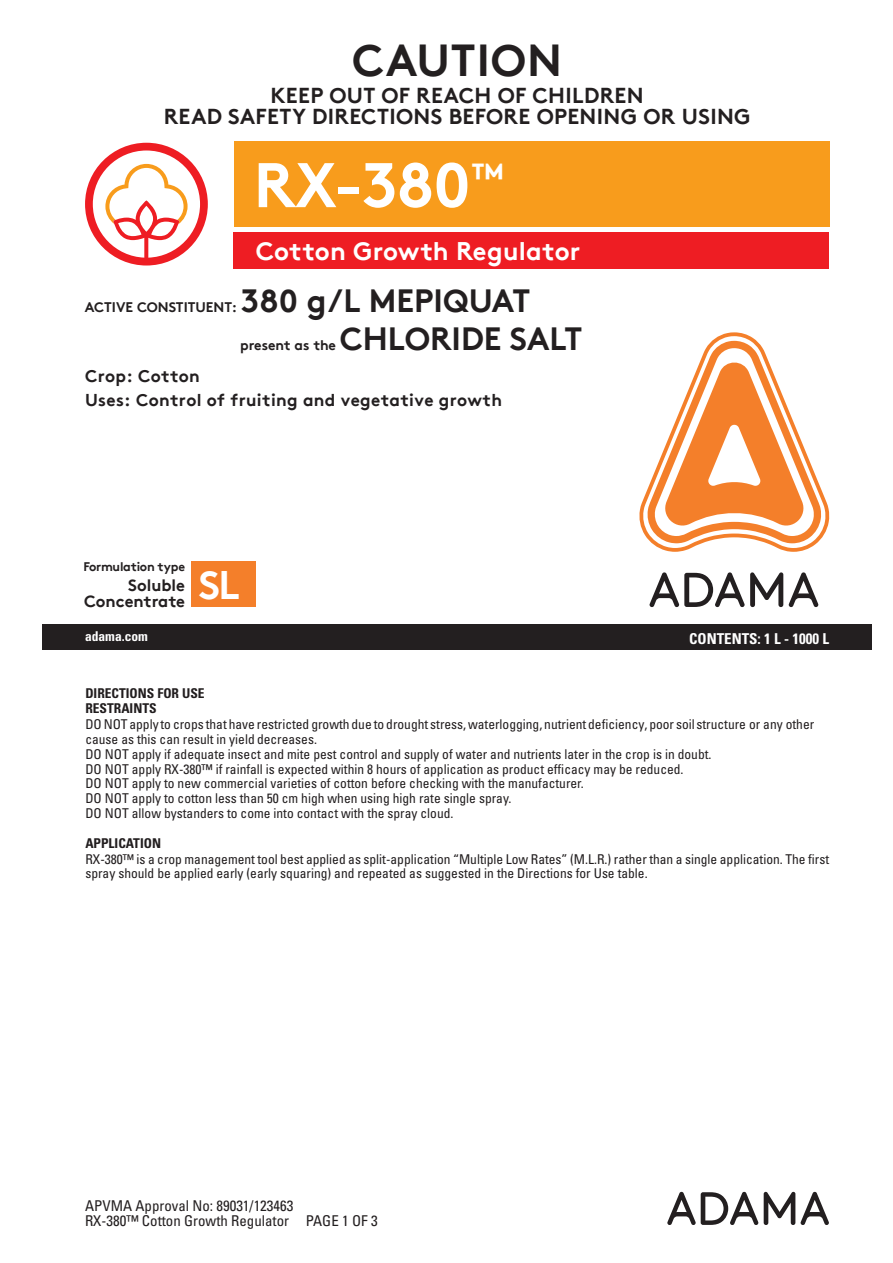
<style>
.page{position:relative;width:893px;height:1263px;background:#fff}
.page>*{position:absolute;margin:0;border:0;box-sizing:border-box;transform-origin:0 0}
.t1{font:700 62.85px "Brown TT";color:#fff}
.t2{font:700 44.85px "Brown TT";letter-spacing:.02em;color:#231f20}
.t3{font:700 39.75px "Brown TT";color:#fff}
.t4{font:700 32.1px "Brown TT";color:#231f20}
.t5{font:700 25.5px "Brown TT";letter-spacing:.01em;color:#fff}
.t6{font:700 21.6px/21px "Brown TT";letter-spacing:.015em;color:#231f20;text-align:center}
.t7{font:700 17.25px/23.7px "Brown TT";letter-spacing:.02em;color:#231f20}
.t8{font:700 16.5px/16.5px "Brown TT";color:#231f20;text-align:right}
.t9{font:700 condensed 15px "Univers";color:#fff}
.t10{font:condensed 14.85px/15.8px "Univers";color:#231f20}
.t11{font:700 13.95px "Brown TT";color:#231f20}
.t12{font:condensed 13.5px/15px "Univers";color:#211d1e}
.t13{font:700 condensed 13.5px/15px "Univers";color:#211d1e}
.t14{font:700 condensed 13.5px "Univers";color:#fff}
.t15{font:700 12.45px "Brown TT";letter-spacing:-.02em;color:#231f20}
</style>
<div class="page">
<svg style="left:667px;top:1192px;width:91px;height:33px"></svg>
<svg style="left:801px;top:1192px;width:28px;height:33px"></svg>
<svg style="left:764px;top:1192px;width:31px;height:33px"></svg>
<div style="left:234px;top:141px;width:595px;height:86px;background:#f89c1c"></div>
<div style="left:233px;top:233px;width:596px;height:36px;background:#ee1d23"></div>
<svg style="left:789px;top:572px;width:29px;height:35px"></svg>
<svg style="left:649px;top:572px;width:134px;height:35px"></svg>
<div style="left:191px;top:562px;width:65px;height:45px;background:#f47f2a"></div>
<svg style="left:639px;top:332px;width:190px;height:220px"></svg>
<div style="left:43px;top:625px;width:829px;height:25px;background:#231f20"></div>
<svg style="left:85px;top:143px;width:123px;height:122px"></svg>
<h2 class="t2" style="left:352px;top:33px;width:211px">CAUTION</h2>
<h3 class="t6" style="left:164px;top:84px;width:588px">KEEP OUT OF REACH OF CHILDREN<br>READ SAFETY DIRECTIONS BEFORE OPENING OR USING</h3>
<h1 class="t1" style="left:254px;top:147px;width:253px">RX-380<sup>™</sup></h1>
<h3 class="t5" style="left:256px;top:236px;width:326px">Cotton Growth Regulator</h3>
<h3 class="t4" style="left:241px;top:281px;width:291px">380 g/L MEPIQUAT</h3>
<p class="t11" style="left:240px;top:337px;width:97px">present as the</p>
<p class="t11" style="left:85px;top:299px;width:154px">ACTIVE CONSTITUENT:</p>
<h3 class="t4" style="left:340px;top:319px;width:244px">CHLORIDE SALT</h3>
<p class="t7" style="left:85px;top:364px;width:419px">Crop: Cotton<br>Uses: Control of fruiting and vegetative growth</p>
<p class="t15" style="left:83px;top:559px;width:103px">Formulation type</p>
<p class="t8" style="left:84px;top:576px;width:102px">Soluble<br>Concentrate</p>
<h3 class="t3" style="left:199px;top:561px;width:42px">SL</h3>
<p class="t14" style="left:85px;top:628px;width:64px">adama.com</p>
<p class="t9" style="left:689px;top:629px;width:141px">CONTENTS: 1 L - 1000 L</p>
<p class="t13" style="left:85px;top:686px;width:121px">DIRECTIONS FOR USE<br>RESTRAINTS</p>
<p class="t12" style="left:85px;top:716px;width:730px">DO NOT apply to crops that have restricted growth due to drought stress, waterlogging, nutrient deficiency, poor soil structure or any other cause as this can result in yield decreases.<br>DO NOT apply if adequate insect and mite pest control and supply of water and nutrients later in the crop is in doubt.<br>DO NOT apply RX-380™ if rainfall is expected within 8 hours of application as product efficacy may be reduced.<br>DO NOT apply to new commercial varieties of cotton before checking with the manufacturer.<br>DO NOT apply to cotton less than 50 cm high when using high rate single spray.<br>DO NOT allow bystanders to come into contact with the spray cloud.</p>
<p class="t13" style="left:85px;top:836px;width:77px">APPLICATION</p>
<p class="t12" style="left:85px;top:851px;width:745px">RX-380™ is a crop management tool best applied as split-application “Multiple Low Rates” (M.L.R.) rather than a single application. The first spray should be applied early (early squaring) and repeated as suggested in the Directions for Use table.</p>
<p class="t10" style="left:85px;top:1197px;width:294px">APVMA Approval No: 89031/123463<br>RX-380™ Cotton Growth Regulator PAGE 1 OF 3</p>
</div>
